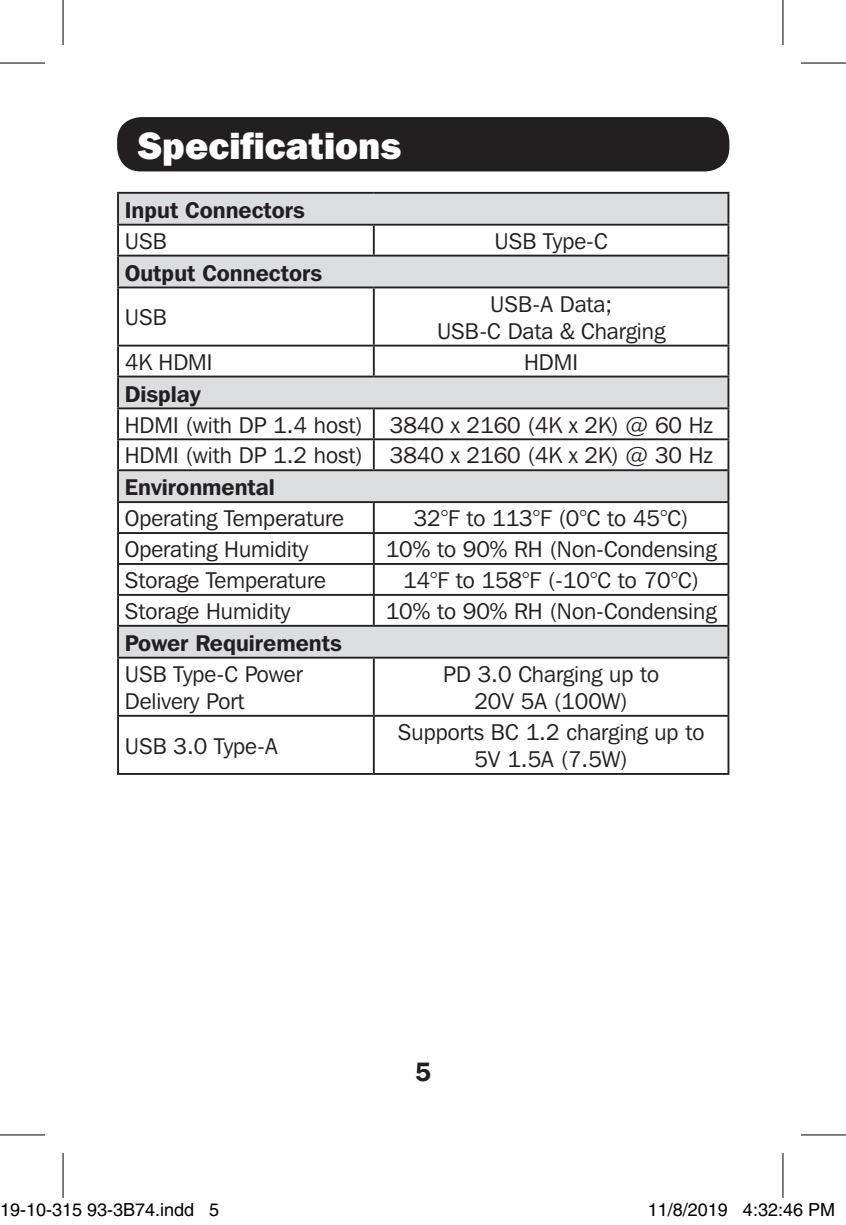
<style>
.page{position:relative;width:846px;height:1225px;background:#fff}
.page>*{position:absolute;margin:0;border:0;box-sizing:border-box;transform-origin:0 0}
.t1{font:800 37.8px "Franklin Gothic IT Cby BT";color:#fff}
.t2{font:600 26.4px "Franklin Gothic IT Cby BT";color:#231f20}
.t3{font:22.8px/27.3px "Franklin Gothic IT Cby BT";color:#231f20;text-align:center}
.t4{font:600 22.8px "Franklin Gothic IT Cby BT";color:#231f20}
.t5{font:18px "Helvetica";color:#000}
</style>
<div class="page">
<svg style="left:119px;top:194px;width:608px;height:462px"></svg>
<hr style="left:117px;top:192px;width:257px;height:2px;background:#231f20">
<hr style="left:117px;top:194px;width:2px;height:30px;background:#231f20">
<hr style="left:374px;top:192px;width:355px;height:2px;background:#231f20">
<hr style="left:727px;top:194px;width:2px;height:30px;background:#231f20">
<hr style="left:117px;top:224px;width:257px;height:2px;background:#231f20">
<hr style="left:117px;top:226px;width:2px;height:29px;background:#231f20">
<hr style="left:374px;top:224px;width:355px;height:2px;background:#231f20">
<svg style="left:373px;top:226px;width:1px;height:29px"></svg>
<hr style="left:727px;top:226px;width:2px;height:29px;background:#231f20">
<hr style="left:117px;top:255px;width:257px;height:1px;background:#231f20">
<hr style="left:117px;top:256px;width:2px;height:30px;background:#231f20">
<hr style="left:374px;top:255px;width:355px;height:1px;background:#231f20">
<hr style="left:727px;top:256px;width:2px;height:30px;background:#231f20">
<hr style="left:117px;top:286px;width:257px;height:2px;background:#231f20">
<hr style="left:117px;top:288px;width:2px;height:56px;background:#231f20">
<hr style="left:374px;top:286px;width:355px;height:2px;background:#231f20">
<hr style="left:373px;top:288px;width:1px;height:56px;background:#231f20">
<hr style="left:727px;top:288px;width:2px;height:56px;background:#231f20">
<hr style="left:117px;top:344px;width:257px;height:2px;background:#231f20">
<hr style="left:117px;top:346px;width:2px;height:29px;background:#231f20">
<hr style="left:374px;top:344px;width:355px;height:2px;background:#231f20">
<svg style="left:373px;top:346px;width:1px;height:29px"></svg>
<hr style="left:727px;top:346px;width:2px;height:29px;background:#231f20">
<hr style="left:117px;top:375px;width:257px;height:2px;background:#231f20">
<hr style="left:117px;top:377px;width:2px;height:30px;background:#231f20">
<hr style="left:374px;top:375px;width:355px;height:2px;background:#231f20">
<hr style="left:727px;top:377px;width:2px;height:30px;background:#231f20">
<hr style="left:117px;top:407px;width:257px;height:2px;background:#231f20">
<hr style="left:117px;top:409px;width:2px;height:29px;background:#231f20">
<hr style="left:374px;top:407px;width:355px;height:2px;background:#231f20">
<hr style="left:727px;top:409px;width:2px;height:29px;background:#231f20">
<hr style="left:117px;top:438px;width:257px;height:2px;background:#231f20">
<hr style="left:117px;top:440px;width:2px;height:29px;background:#231f20">
<hr style="left:374px;top:438px;width:355px;height:2px;background:#231f20">
<svg style="left:373px;top:409px;width:1px;height:60px"></svg>
<hr style="left:727px;top:440px;width:2px;height:29px;background:#231f20">
<hr style="left:117px;top:469px;width:257px;height:2px;background:#231f20">
<hr style="left:117px;top:471px;width:2px;height:30px;background:#231f20">
<hr style="left:374px;top:469px;width:355px;height:2px;background:#231f20">
<hr style="left:727px;top:471px;width:2px;height:30px;background:#231f20">
<hr style="left:117px;top:501px;width:257px;height:2px;background:#231f20">
<hr style="left:117px;top:503px;width:2px;height:29px;background:#231f20">
<hr style="left:374px;top:501px;width:355px;height:2px;background:#231f20">
<hr style="left:727px;top:503px;width:2px;height:29px;background:#231f20">
<hr style="left:117px;top:532px;width:257px;height:2px;background:#231f20">
<hr style="left:117px;top:534px;width:2px;height:29px;background:#231f20">
<hr style="left:374px;top:532px;width:355px;height:2px;background:#231f20">
<hr style="left:727px;top:534px;width:2px;height:29px;background:#231f20">
<hr style="left:117px;top:563px;width:257px;height:2px;background:#231f20">
<hr style="left:117px;top:565px;width:2px;height:29px;background:#231f20">
<hr style="left:374px;top:563px;width:355px;height:2px;background:#231f20">
<hr style="left:727px;top:565px;width:2px;height:29px;background:#231f20">
<hr style="left:117px;top:594px;width:257px;height:2px;background:#231f20">
<hr style="left:117px;top:596px;width:2px;height:29px;background:#231f20">
<hr style="left:374px;top:594px;width:355px;height:2px;background:#231f20">
<svg style="left:373px;top:503px;width:1px;height:122px"></svg>
<hr style="left:727px;top:596px;width:2px;height:29px;background:#231f20">
<hr style="left:117px;top:625px;width:257px;height:1px;background:#231f20">
<hr style="left:117px;top:626px;width:2px;height:30px;background:#231f20">
<hr style="left:374px;top:625px;width:355px;height:1px;background:#231f20">
<hr style="left:727px;top:626px;width:2px;height:30px;background:#231f20">
<hr style="left:117px;top:656px;width:257px;height:2px;background:#231f20">
<hr style="left:117px;top:658px;width:2px;height:56px;background:#231f20">
<hr style="left:374px;top:656px;width:355px;height:2px;background:#231f20">
<hr style="left:373px;top:658px;width:1px;height:56px;background:#231f20">
<hr style="left:727px;top:658px;width:2px;height:56px;background:#231f20">
<hr style="left:117px;top:714px;width:257px;height:2px;background:#231f20">
<hr style="left:117px;top:716px;width:2px;height:57px;background:#231f20">
<hr style="left:374px;top:714px;width:355px;height:2px;background:#231f20">
<hr style="left:373px;top:716px;width:1px;height:57px;background:#231f20">
<hr style="left:727px;top:716px;width:2px;height:57px;background:#231f20">
<hr style="left:117px;top:773px;width:257px;height:1px;background:#231f20">
<hr style="left:374px;top:773px;width:355px;height:1px;background:#231f20">
<div style="left:117px;top:117px;width:612px;height:54px;background:#231f20;border-radius:24px"></div>
<svg style="left:0;top:1135px;width:45px;height:1px"></svg>
<svg style="left:801px;top:1135px;width:44px;height:1px"></svg>
<svg style="left:783px;top:0;width:1px;height:45px"></svg>
<svg style="left:783px;top:1153px;width:1px;height:44px"></svg>
<hr style="left:0;top:62px;width:45px;height:2px;background:#000">
<hr style="left:800px;top:62px;width:45px;height:2px;background:#000">
<hr style="left:0;top:1134px;width:45px;height:1px;background:#000">
<hr style="left:800px;top:1134px;width:45px;height:1px;background:#000">
<hr style="left:62px;top:0;width:2px;height:45px;background:#000">
<hr style="left:62px;top:1152px;width:2px;height:45px;background:#000">
<hr style="left:782px;top:0;width:1px;height:45px;background:#000">
<hr style="left:782px;top:1152px;width:1px;height:45px;background:#000">
<div style="left:38px;top:1204px;width:6px;height:11px;border:1px solid #fff;border-radius:50%"></div>
<div style="left:36px;top:1202px;width:10px;height:14px;border:1px solid #fff;border-radius:50%"></div>
<div style="left:699px;top:1204px;width:7px;height:11px;border:1px solid #fff;border-radius:50%"></div>
<div style="left:697px;top:1202px;width:10px;height:14px;border:1px solid #fff;border-radius:50%"></div>
<p class="t1" style="left:137px;top:122px;width:266px">Specifications</p>
<p class="t4" style="left:125px;top:195px;width:182px">Input Connectors</p>
<p class="t3" style="left:125px;top:227px;width:43px">USB</p>
<p class="t3" style="left:494px;top:227px;width:115px">USB Type-C</p>
<p class="t4" style="left:125px;top:258px;width:199px">Output Connectors</p>
<p class="t3" style="left:125px;top:303px;width:43px">USB</p>
<p class="t3" style="left:437px;top:289px;width:229px">USB-A Data;<br>USB-C Data &amp; Charging</p>
<p class="t3" style="left:125px;top:348px;width:89px">4K HDMI</p>
<p class="t3" style="left:524px;top:348px;width:55px">HDMI</p>
<p class="t4" style="left:125px;top:379px;width:78px">Display</p>
<p class="t3" style="left:125px;top:410px;width:239px">HDMI (with DP 1.4 host)</p>
<p class="t3" style="left:390px;top:410px;width:324px">3840 x 2160 (4K x 2K) @ 60 Hz</p>
<p class="t3" style="left:125px;top:441px;width:239px">HDMI (with DP 1.2 host)</p>
<p class="t3" style="left:390px;top:441px;width:324px">3840 x 2160 (4K x 2K) @ 30 Hz</p>
<p class="t4" style="left:125px;top:473px;width:151px">Environmental</p>
<p class="t3" style="left:125px;top:504px;width:221px">Operating Temperature</p>
<p class="t3" style="left:413px;top:504px;width:276px">32°F to 113°F (0°C to 45°C)</p>
<p class="t3" style="left:125px;top:535px;width:185px">Operating Humidity</p>
<p class="t3" style="left:385px;top:535px;width:332px">10% to 90% RH (Non-Condensing</p>
<p class="t3" style="left:125px;top:566px;width:202px">Storage Temperature</p>
<p class="t3" style="left:403px;top:566px;width:297px">14°F to 158°F (-10°C to 70°C)</p>
<p class="t3" style="left:125px;top:597px;width:167px">Storage Humidity</p>
<p class="t3" style="left:385px;top:597px;width:332px">10% to 90% RH (Non-Condensing</p>
<p class="t4" style="left:125px;top:628px;width:218px">Power Requirements</p>
<p class="t3" style="left:125px;top:660px;width:179px;text-align:left">USB Type-C Power<br>Delivery Port</p>
<p class="t3" style="left:443px;top:660px;width:217px">PD 3.0 Charging up to<br>20V 5A (100W)</p>
<p class="t3" style="left:125px;top:731px;width:154px">USB 3.0 Type-A</p>
<p class="t3" style="left:398px;top:718px;width:308px">Supports BC 1.2 charging up to<br>5V 1.5A (7.5W)</p>
<p class="t2" style="left:415px;top:1055px;width:18px">5</p>
<p class="t5" style="left:0;top:1199px;width:221px">19-10-315 93-3B74.indd 5</p>
<p class="t5" style="left:647px;top:1199px;width:189px">11/8/2019 4:32:46 PM</p>
</div>
